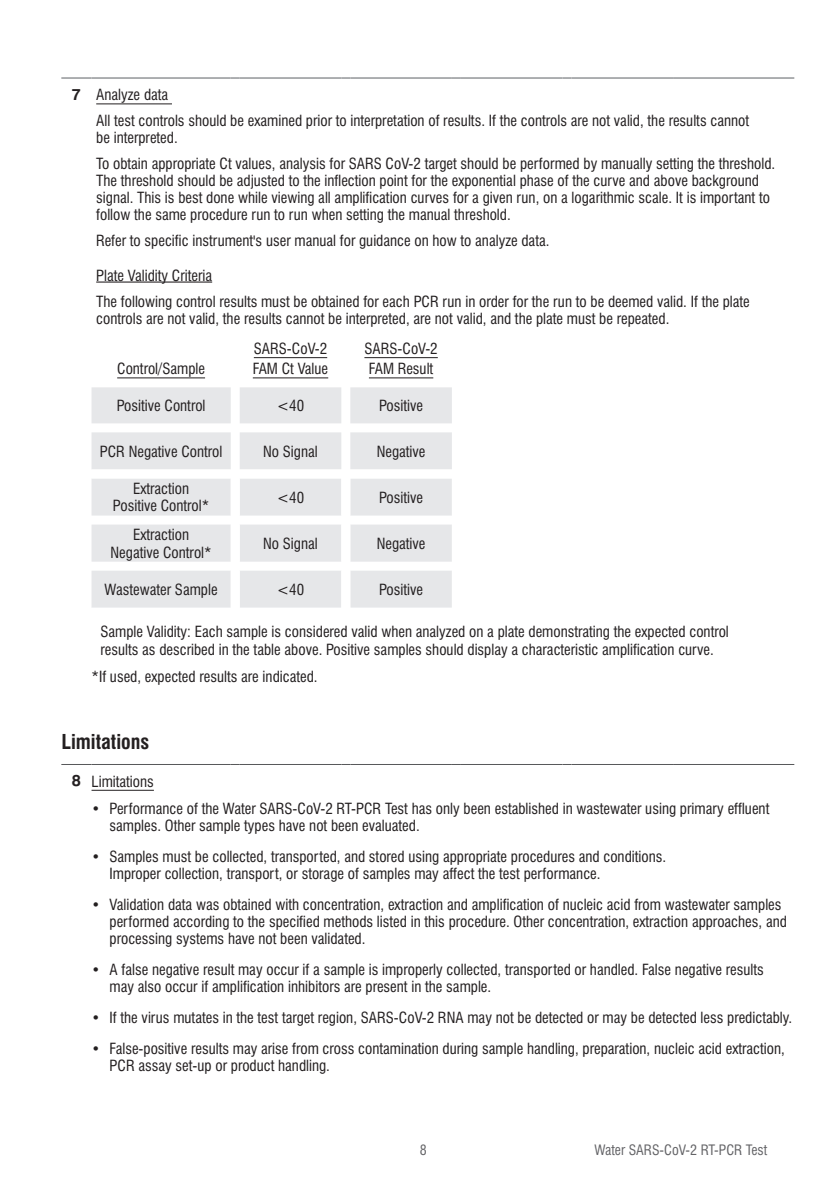
<style>
.page{position:relative;width:840px;height:1191px;background:#fff}
.page>*{position:absolute;margin:0;border:0;box-sizing:border-box;transform-origin:0 0}
.Body_Text{font:700 condensed 20px "Swiss 721 BT";color:#231f20}
.Table_Copy{font:700 16px "Swiss 721 BT";color:#231f20}
.Body_Text-2{font:condensed 15px/17px "Swiss 721 BT";color:#231f20}
.t1{font:condensed 14px "Swiss 721 BT";color:#636366}
</style>
<div class="page">
<svg style="left:91px;top:387px;width:360px;height:82px;fill:#e6e7e9"></svg>
<svg style="left:91px;top:479px;width:361px;height:129px;fill:#e6e7e9"></svg>
<svg style="left:230px;top:479px;width:9px;height:129px"></svg>
<hr style="left:61px;top:77px;width:30px;height:2px;background:#939598">
<hr style="left:91px;top:77px;width:139px;height:2px;background:#939598">
<svg style="left:230px;top:77px;width:9px;height:2px"></svg>
<hr style="left:239px;top:77px;width:102px;height:2px;background:#939598">
<svg style="left:341px;top:77px;width:9px;height:2px"></svg>
<hr style="left:350px;top:77px;width:101px;height:2px;background:#939598">
<svg style="left:451px;top:77px;width:9px;height:2px"></svg>
<hr style="left:460px;top:77px;width:102px;height:2px;background:#939598">
<svg style="left:562px;top:77px;width:9px;height:2px"></svg>
<hr style="left:571px;top:77px;width:101px;height:2px;background:#939598">
<hr style="left:672px;top:77px;width:121px;height:2px;background:#939598">
<hr style="left:61px;top:764px;width:30px;height:1px;background:#57585a">
<hr style="left:91px;top:764px;width:139px;height:1px;background:#57585a">
<hr style="left:239px;top:764px;width:102px;height:1px;background:#57585a">
<hr style="left:350px;top:764px;width:101px;height:1px;background:#57585a">
<hr style="left:460px;top:764px;width:102px;height:1px;background:#57585a">
<hr style="left:571px;top:764px;width:101px;height:1px;background:#57585a">
<hr style="left:672px;top:764px;width:121px;height:1px;background:#57585a">
<hr style="left:96px;top:103px;width:76px;height:1px;background:#231f20">
<hr style="left:96px;top:281px;width:116px;height:1px;background:#231f20">
<hr style="left:117px;top:377px;width:88px;height:1px;background:#231f20">
<hr style="left:254px;top:357px;width:73px;height:1px;background:#231f20">
<hr style="left:253px;top:377px;width:75px;height:1px;background:#231f20">
<hr style="left:364px;top:357px;width:73px;height:1px;background:#231f20">
<hr style="left:369px;top:377px;width:64px;height:1px;background:#231f20">
<hr style="left:91px;top:789px;width:63px;height:1px;background:#231f20">
<p class="Table_Copy" style="left:72px;top:84px;width:11px">7</p>
<p class="Body_Text-2" style="left:96px;top:86px;width:73px">Analyze data</p>
<p class="Body_Text-2" style="left:96px;top:112px;width:654px">All test controls should be examined prior to interpretation of results. If the controls are not valid, the results cannot be interpreted.</p>
<p class="Body_Text-2" style="left:96px;top:155px;width:680px">To obtain appropriate Ct values, analysis for SARS CoV-2 target should be performed by manually setting the threshold.<br>The threshold should be adjusted to the inflection point for the exponential phase of the curve and above background signal. This is best done while viewing all amplification curves for a given run, on a logarithmic scale. It is important to follow the same procedure run to run when setting the manual threshold.</p>
<p class="Body_Text-2" style="left:96px;top:232px;width:454px">Refer to specific instrument's user manual for guidance on how to analyze data.</p>
<p class="Body_Text-2" style="left:96px;top:267px;width:117px">Plate Validity Criteria</p>
<p class="Body_Text-2" style="left:96px;top:293px;width:654px">The following control results must be obtained for each PCR run in order for the run to be deemed valid. If the plate controls are not valid, the results cannot be interpreted, are not valid, and the plate must be repeated.</p>
<p class="Body_Text-2" style="left:117px;top:360px;width:89px">Control/Sample</p>
<p class="Body_Text-2" style="left:254px;top:340px;width:75px">SARS-CoV-2</p>
<p class="Body_Text-2" style="left:253px;top:360px;width:77px">FAM Ct Value</p>
<p class="Body_Text-2" style="left:364px;top:340px;width:75px">SARS-CoV-2</p>
<p class="Body_Text-2" style="left:369px;top:360px;width:66px">FAM Result</p>
<p class="Body_Text-2" style="left:117px;top:397px;width:90px">Positive Control</p>
<p class="Body_Text-2" style="left:276px;top:397px;width:29px">&lt;40</p>
<p class="Body_Text-2" style="left:379px;top:397px;width:46px">Positive</p>
<p class="Body_Text-2" style="left:100px;top:443px;width:124px">PCR Negative Control</p>
<p class="Body_Text-2" style="left:263px;top:443px;width:56px">No Signal</p>
<p class="Body_Text-2" style="left:376px;top:443px;width:50px">Negative</p>
<p class="Body_Text-2" style="left:113px;top:480px;width:98px;text-align:center">Extraction<br>Positive Control*</p>
<p class="Body_Text-2" style="left:276px;top:489px;width:29px">&lt;40</p>
<p class="Body_Text-2" style="left:379px;top:489px;width:46px">Positive</p>
<p class="Body_Text-2" style="left:110px;top:525px;width:103px;line-height:18px;text-align:center">Extraction<br>Negative Control*</p>
<p class="Body_Text-2" style="left:263px;top:535px;width:56px">No Signal</p>
<p class="Body_Text-2" style="left:376px;top:535px;width:50px">Negative</p>
<p class="Body_Text-2" style="left:105px;top:581px;width:114px">Wastewater Sample</p>
<p class="Body_Text-2" style="left:276px;top:581px;width:29px">&lt;40</p>
<p class="Body_Text-2" style="left:379px;top:581px;width:46px">Positive</p>
<p class="Body_Text-2" style="left:100px;top:622px;width:629px;line-height:18px">Sample Validity: Each sample is considered valid when analyzed on a plate demonstrating the expected control results as described in the table above. Positive samples should display a characteristic amplification curve.</p>
<p class="Body_Text-2" style="left:91px;top:668px;width:227px">*If used, expected results are indicated.</p>
<p class="Body_Text" style="left:61px;top:730px;width:89px">Limitations</p>
<p class="Table_Copy" style="left:72px;top:771px;width:11px">8</p>
<p class="Body_Text-2" style="left:91px;top:773px;width:64px">Limitations</p>
<p class="Body_Text-2" style="left:109px;top:800px;width:661px;text-indent:-18px">• Performance of the Water SARS-CoV-2 RT-PCR Test has only been established in wastewater using primary effluent samples. Other sample types have not been evaluated.</p>
<p class="Body_Text-2" style="left:109px;top:848px;width:558px;text-indent:-18px">• Samples must be collected, transported, and stored using appropriate procedures and conditions.<br>Improper collection, transport, or storage of samples may affect the test performance.</p>
<p class="Body_Text-2" style="left:109px;top:895px;width:678px;text-indent:-18px">• Validation data was obtained with concentration, extraction and amplification of nucleic acid from wastewater samples performed according to the specified methods listed in this procedure. Other concentration, extraction approaches, and processing systems have not been validated.</p>
<p class="Body_Text-2" style="left:109px;top:960px;width:655px;text-indent:-18px">• A false negative result may occur if a sample is improperly collected, transported or handled. False negative results may also occur if amplification inhibitors are present in the sample.</p>
<p class="Body_Text-2" style="left:91px;top:1008px;width:701px">• If the virus mutates in the test target region, SARS-CoV-2 RNA may not be detected or may be detected less predictably.</p>
<p class="Body_Text-2" style="left:109px;top:1039px;width:676px;text-indent:-18px">• False-positive results may arise from cross contamination during sample handling, preparation, nucleic acid extraction,<br>PCR assay set-up or product handling.</p>
<p class="t1" style="left:419px;top:1141px;width:8px">8</p>
<p class="t1" style="left:594px;top:1141px;width:174px">Water SARS-CoV-2 RT-PCR Test</p>
</div>
